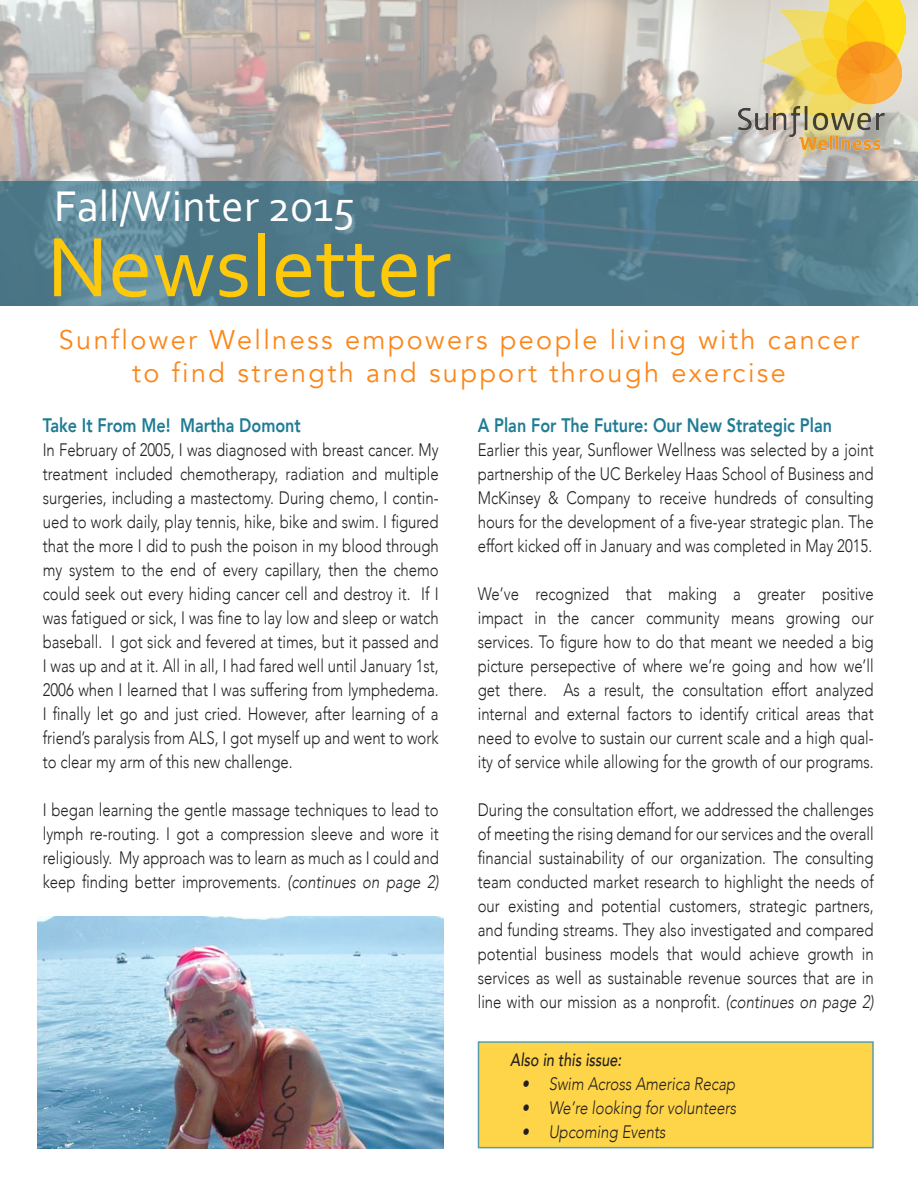
<style>
.page{position:relative;width:918px;height:1188px;background:#fff}
.page>*{position:absolute;margin:0;border:0;box-sizing:border-box;transform-origin:0 0}
.t1{font:88.5px "Corbel";color:#fec80b}
.t2{font:45px "Corbel";color:#fff}
.t3{font:27px "Avenir";letter-spacing:.09em;color:#fb871a}
.t4{font:800 19.5px "Avenir";color:#1f7c94;scale:.83 1}
.t5{font:300 18px/24px "Avenir";color:#231f20;text-align:justify;scale:.83 1}
.t6{font:italic 300 18px "Avenir";color:#231f20;scale:.83 1}
.t7{font:italic 500 18px "Avenir";color:#231f20;scale:.8 1}
.s1{font-style:italic}
</style>
<div class="page">
<img style="left:0;top:0;width:918px;height:182px">
<svg style="left:0;top:182px;width:918px;height:124px;background:#527c8c"></svg>
<div style="left:478px;top:1041px;width:396px;height:107px;background:#fed548;border:2px solid #1f7c94"></div>
<img style="left:38px;top:916px;width:406px;height:232px">
<img style="left:738px;top:0;width:167px;height:158px">
<p class="t2" style="left:54px;top:178px;width:302px">Fall/Winter 2015</p>
<p class="t1" style="left:47px;top:212px;width:406px">Newsletter</p>
<p class="t3" style="left:59px;top:324px;width:802px">Sunflower Wellness empowers people living with cancer</p>
<p class="t3" style="left:132px;top:356px;width:655px">to find strength and support through exercise</p>
<p class="t4" style="left:43px;top:410px;width:313px">Take It From Me! Martha Domont</p>
<p class="t5" style="left:43px;top:438px;width:479px">In February of 2005, I was diagnosed with breast cancer. My treatment included chemotherapy, radiation and multiple surgeries, including a mastectomy. During chemo, I contin&shy;ued to work daily, play tennis, hike, bike and swim. I figured that the more I did to push the poison in my blood through my system to the end of every capillary, then the chemo could seek out every hiding cancer cell and destroy it. If I was fatigued or sick, I was fine to lay low and sleep or watch baseball. I got sick and fevered at times, but it passed and I was up and at it. All in all, I had fared well until January 1st, 2006 when I learned that I was suffering from lymphedema.<br>I finally let go and just cried. However, after learning of a friend’s paralysis from ALS, I got myself up and went to work to clear my arm of this new challenge.</p>
<p class="t5" style="left:43px;top:798px;width:479px">I began learning the gentle massage techniques to lead to lymph re-routing. I got a compression sleeve and wore it</p>
<p class="t5" style="left:43px;top:846px;width:479px">religiously. My approach was to learn as much as I could and keep finding better improvements. <span class="s1">(continues on page 2)</span></p>
<p class="t4" style="left:478px;top:410px;width:428px">A Plan For The Future: Our New Strategic Plan</p>
<p class="t5" style="left:478px;top:438px;width:479px">Earlier this year, Sunflower Wellness was selected by a joint partnership of the UC Berkeley Haas School of Business and McKinsey &amp; Company to receive hundreds of consulting hours for the development of a five-year strategic plan. The effort kicked off in January and was completed in May 2015.</p>
<p class="t5" style="left:478px;top:582px;width:479px">We’ve recognized that making a greater positive</p>
<p class="t5" style="left:478px;top:606px;width:479px">impact in the cancer community means growing our</p>
<p class="t5" style="left:478px;top:630px;width:479px">services. To figure how to do that meant we needed a big picture persepective of where we’re going and how we’ll get there. As a result, the consultation effort analyzed</p>
<p class="t5" style="left:478px;top:702px;width:479px">internal and external factors to identify critical areas that need to evolve to sustain our current scale and a high qual&shy;ity of service while allowing for the growth of our programs.</p>
<p class="t5" style="left:478px;top:798px;width:479px">During the consultation effort, we addressed the challenges</p>
<p class="t5" style="left:478px;top:822px;width:479px">of meeting the rising demand for our services and the overall</p>
<p class="t5" style="left:478px;top:846px;width:479px">financial sustainability of our organization. The consulting</p>
<p class="t5" style="left:478px;top:870px;width:479px">team conducted market research to highlight the needs of</p>
<p class="t5" style="left:478px;top:894px;width:479px">our existing and potential customers, strategic partners, and funding streams. They also investigated and compared</p>
<p class="t5" style="left:478px;top:942px;width:479px">potential business models that would achieve growth in</p>
<p class="t5" style="left:478px;top:966px;width:479px">services as well as sustainable revenue sources that are in</p>
<p class="t5" style="left:478px;top:990px;width:479px">line with our mission as a nonprofit. <span class="s1">(continues on page 2)</span></p>
<p class="t7" style="left:510px;top:1049px;width:141px">Also in this issue:</p>
<p class="t6" style="left:522px;top:1073px;width:259px">• Swim Across America Recap</p>
<p class="t6" style="left:522px;top:1097px;width:260px">• We’re looking for volunteers</p>
<p class="t6" style="left:522px;top:1121px;width:175px">• Upcoming Events</p>
</div>
